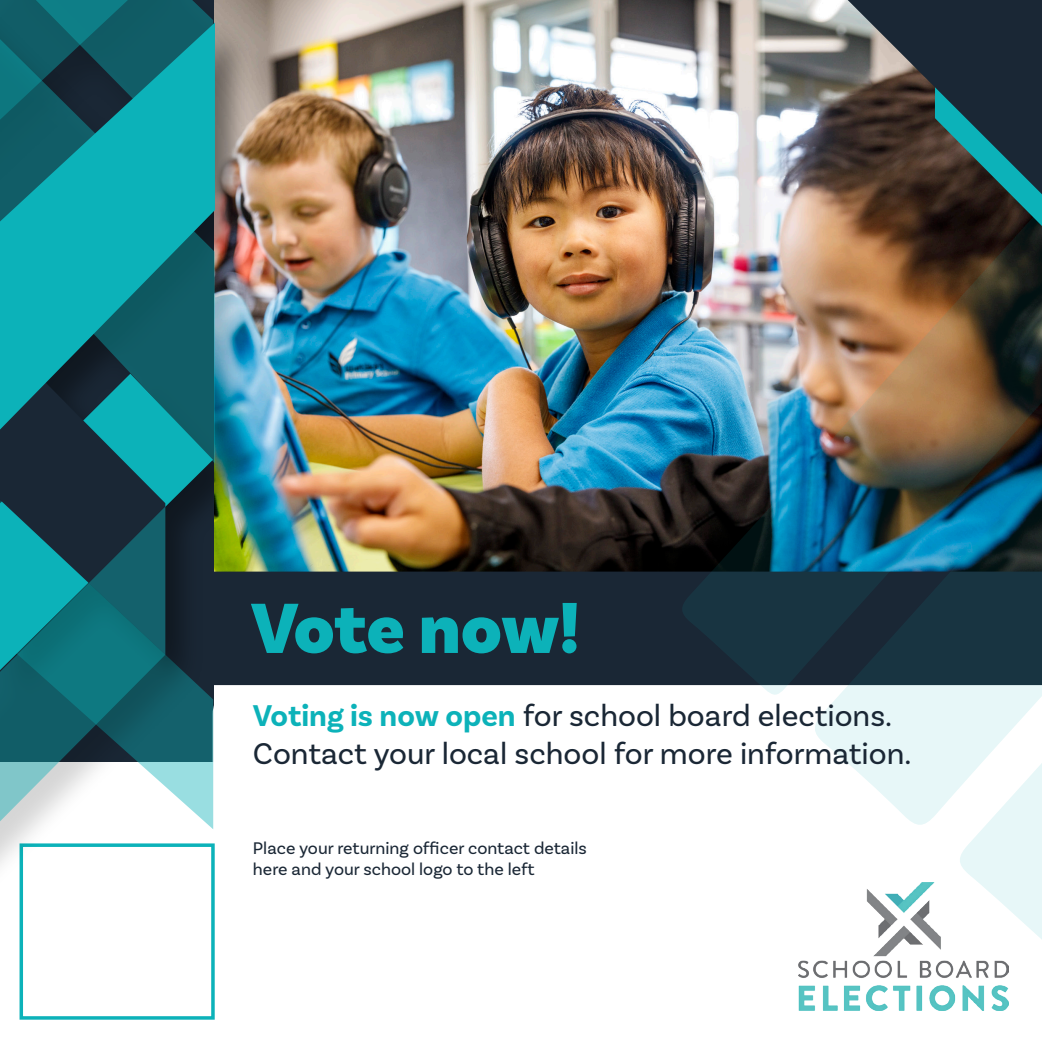
<style>
.page{position:relative;width:1042px;height:1042px;background:#fff}
.page>*{position:absolute;margin:0;border:0;box-sizing:border-box;transform-origin:0 0}
.t1{font:900 74.55px "Basic Sans";letter-spacing:-.01em;color:#0cb2b9}
.t2{font:31.5px/37.8px "Basic Sans";color:#1a2735}
.t3{font:17.68px/21.2px "Basic Sans";color:#1a2735}
.s1{font-weight:700;color:#0cb2b9}
</style>
<div class="page">
<img style="left:260px;top:0;width:422px;height:571px">
<div style="left:260px;top:571px;width:422px;height:114px;background:#1a2735"></div>
<svg style="left:815px;top:695px;width:145px;height:130px;fill:#e7f7f8"></svg>
<svg style="left:960px;top:695px;width:82px;height:244px;fill:#e7f7f8"></svg>
<img style="left:682px;top:0;width:360px;height:695px">
<img style="left:165px;top:0;width:95px;height:1020px">
<svg style="left:165px;top:466px;width:48px;height:204px;background:#142e39"></svg>
<svg style="left:0;top:0;width:215px;height:23px;background:#10646e"></svg>
<svg style="left:0;top:466px;width:165px;height:40px;background:#183542"></svg>
<svg style="left:0;top:23px;width:215px;height:443px;background:#0f8089"></svg>
<svg style="left:0;top:506px;width:165px;height:514px"></svg>
<img style="left:798px;top:882px;width:210px;height:129px">
<h1 class="t1" style="left:251px;top:583px;width:330px">Vote now!</h1>
<p class="t2" style="left:253px;top:696px;width:660px"><span class="s1">Voting is now open</span> for school board elections.<br>Contact your local school for more information.</p>
<p class="t3" style="left:253px;top:837px;width:335px">Place your returning officer contact details here and your school logo to the left</p>
</div>
